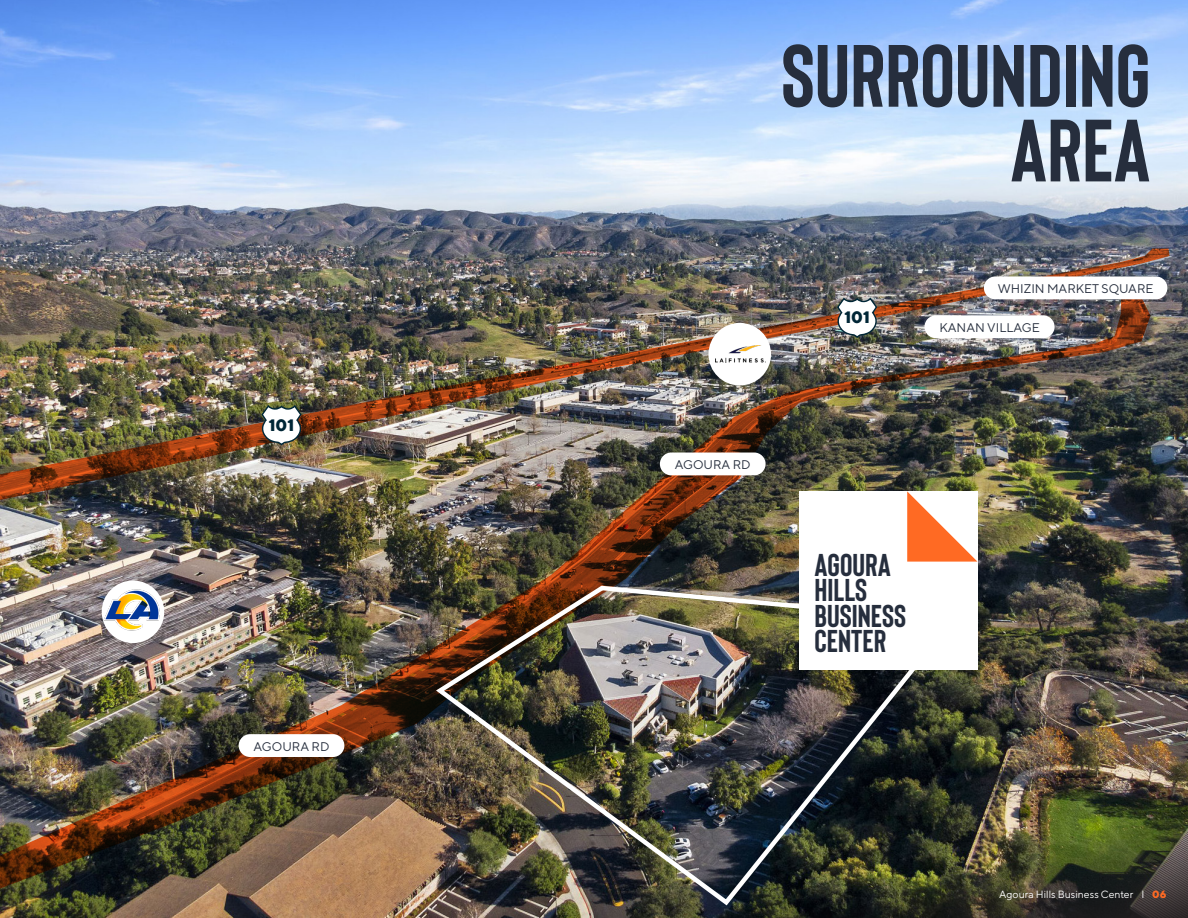
<style>
.page{position:relative;width:1188px;height:918px;background:#fff}
.page>*{position:absolute;margin:0;border:0;box-sizing:border-box;transform-origin:0 0}
.t1{font:700 88.2px/74.7px "Bison";color:#262e3d;text-align:right}
.t2{font:700 31.5px/25.5px "Bison";color:#262e3d}
.t3{font:800 16.5px "TT Norms";color:#002636}
.t4{font:12.6px "TT Norms";color:#262e3d}
.t5{font:10.5px "TT Norms";color:#fff}
.s1{font-weight:800;color:#ff6a23}
</style>
<div class="page">
<img style="left:0;top:0;width:1188px;height:918px">
<img style="left:0;top:248px;width:1170px;height:253px">
<svg style="left:734px;top:793px;width:454px;height:125px;background:#323127"></svg>
<img style="left:0;top:286px;width:1150px;height:608px">
<img style="left:434px;top:583px;width:527px;height:326px">
<div style="left:799px;top:491px;width:178px;height:179px;background:#fff"></div>
<svg style="left:907px;top:491px;width:70px;height:71px"></svg>
<div style="left:984px;top:276px;width:183px;height:23px;background:#fff;border-radius:11px"></div>
<div style="left:239px;top:734px;width:105px;height:23px;background:#fff;border-radius:11px"></div>
<div style="left:660px;top:453px;width:106px;height:22px;background:#fff;border-radius:11px"></div>
<h3 class="t3" style="left:269px;top:414px;width:27px">101</h3>
<p class="t4" style="left:254px;top:738px;width:77px">AGOURA RD</p>
<h1 class="t1" style="left:781px;top:34px;width:371px">SURROUNDING<br>AREA</h1>
<h3 class="t3" style="left:844px;top:307px;width:27px">101</h3>
<p class="t4" style="left:998px;top:281px;width:157px">WHIZIN MARKET SQUARE</p>
<p class="t4" style="left:939px;top:320px;width:102px">KANAN VILLAGE</p>
<p class="t4" style="left:675px;top:457px;width:77px">AGOURA RD</p>
<h2 class="t2" style="left:815px;top:550px;width:93px">AGOURA<br>HILLS<br>BUSINESS<br>CENTER</h2>
<p class="t5" style="left:999px;top:887px;width:169px">Agoura Hills Business Center I <span class="s1">06</span></p>
</div>
